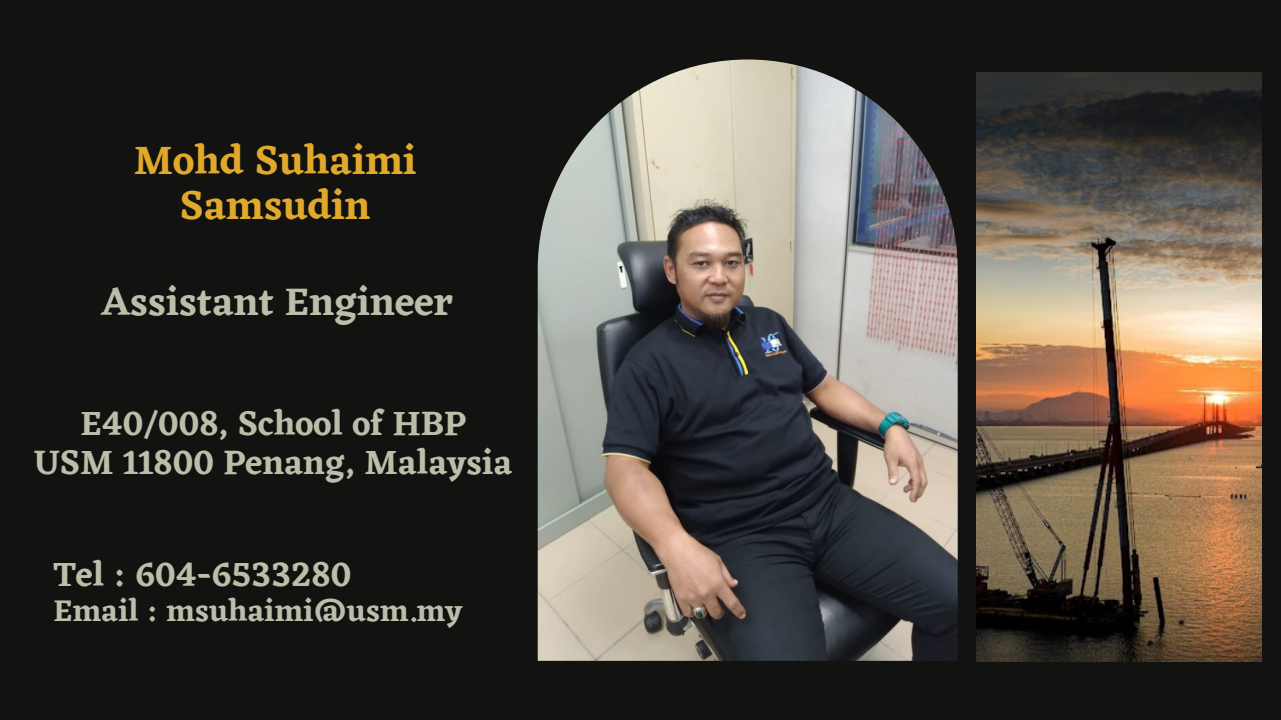
<style>
.page{position:relative;width:1281px;height:720px;background:#121210}
.page>*{position:absolute;margin:0;border:0;box-sizing:border-box;transform-origin:0 0}
.t1{font:600 41.25px/45px "Eczar";color:#e1a92b;text-align:center}
.t2{font:600 40px "Eczar";color:#babfaa}
.t3{font:600 35px "Eczar";color:#babfaa}
.t4{font:600 31.25px "Eczar";color:#babfaa}
</style>
<div class="page">
<img style="left:538px;top:59px;width:419px;height:602px">
<img style="left:976px;top:72px;width:285px;height:589px">
<p class="t1" style="left:134px;top:137px;width:284px">Mohd Suhaimi<br>Samsudin</p>
<p class="t2" style="left:102px;top:277px;width:353px">Assistant Engineer</p>
<p class="t3" style="left:80px;top:403px;width:387px">E40/008, School of HBP</p>
<p class="t3" style="left:34px;top:441px;width:480px">USM 11800 Penang, Malaysia</p>
<p class="t3" style="left:53px;top:554px;width:299px">Tel : 604-6533280</p>
<p class="t4" style="left:53px;top:592px;width:410px">Email : msuhaimi@usm.my</p>
</div>
